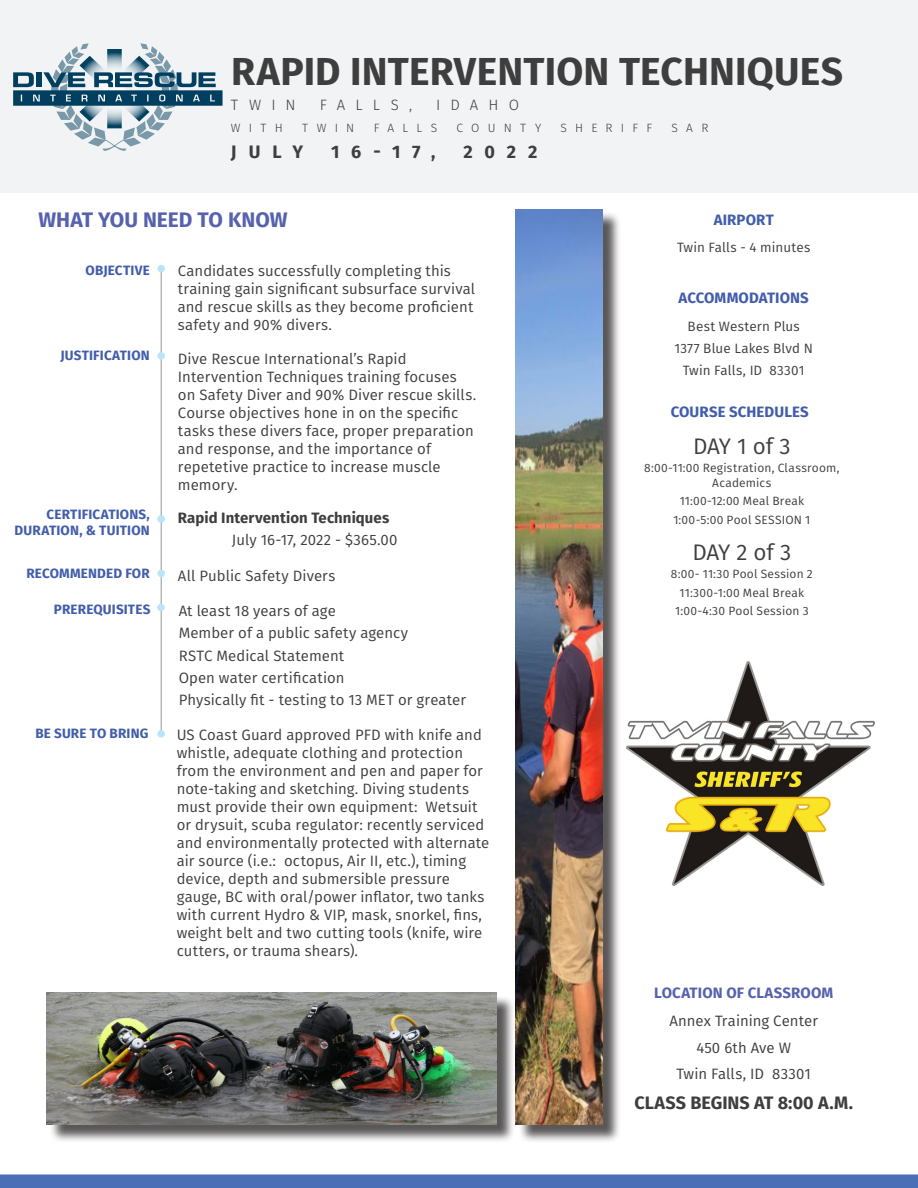
<style>
.page{position:relative;width:918px;height:1188px;background:#fff}
.page>*{position:absolute;margin:0;border:0;box-sizing:border-box;transform-origin:0 0}
.Name{font:700 39px "Fira Sans";letter-spacing:.005em;color:#3e3e3f}
.Symbol_1{font:22.5px "Fira Sans";letter-spacing:-.015em;color:#3e3e3f}
.Title_1{font:700 21px "Fira Sans";color:#5662ad}
.Symbol_2{font:700 18px "Fira Sans";color:#3e3e3f}
.Editorial_Designer{font:700 18px "Fira Sans";letter-spacing:.65em;color:#3e3e3f}
.Body_Text{font:15px/18px "Fira Sans";letter-spacing:.005em;color:#3e3e3f}
.Symbol_2-2{font:15px "Fira Sans";letter-spacing:.005em;color:#3e3e3f}
.Title_1-2{font:700 15px "Fira Sans";letter-spacing:.01em;color:#425daa}
.Body_Text-2{font:700 15px "Fira Sans";letter-spacing:.005em;color:#3e3e3f}
.Title_1-3{font:700 15px "Fira Sans";letter-spacing:.01em;color:#5662ad}
.Editorial_Designer-2{font:300 15px "Fira Sans";letter-spacing:.675em;color:#3e3e3f}
.Subtitle_2_-_9pts{font:700 13.5px/16.2px "Fira Sans";letter-spacing:.01em;color:#425daa;text-align:right}
.Body_Text-3{font:13.5px "Fira Sans";letter-spacing:.01em;color:#3e3e3f}
.BT_8pts{font:12px/14.4px "Fira Sans";letter-spacing:.02em;color:#3e3e3f;text-align:center}
.Editorial_Designer-3{font:300 12px "Fira Sans";letter-spacing:.685em;color:#3e3e3f}
</style>
<div class="page">
<div style="left:0;top:0;width:918px;height:192px;background:#f2f3f4"></div>
<svg style="left:13px;top:43px;width:210px;height:108px"></svg>
<hr style="left:161px;top:272px;width:1px;height:463px;background:#939598">
<div style="left:157px;top:265px;width:8px;height:7px;background:#b9e5fa;border-radius:50%"></div>
<div style="left:157px;top:515px;width:8px;height:8px;background:#b9e5fa;border-radius:50%"></div>
<div style="left:157px;top:352px;width:8px;height:8px;background:#b9e5fa;border-radius:50%"></div>
<div style="left:157px;top:570px;width:8px;height:7px;background:#b9e5fa;border-radius:50%"></div>
<div style="left:518px;top:211px;width:103px;height:932px;background:#231f20;opacity:.75"></div>
<img style="left:516px;top:209px;width:87px;height:915px">
<svg style="left:0;top:1174px;width:918px;height:14px;background:#5174b9"></svg>
<img style="left:627px;top:661px;width:248px;height:225px">
<div style="left:49px;top:995px;width:466px;height:148px;background:#231f20;opacity:.75"></div>
<img style="left:47px;top:993px;width:449px;height:132px">
<div style="left:157px;top:604px;width:8px;height:7px;background:#b9e5fa;border-radius:50%"></div>
<div style="left:157px;top:730px;width:8px;height:8px;background:#b9e5fa;border-radius:50%"></div>
<p class="Name" style="left:231px;top:39px;width:614px">RAPID INTERVENTION TECHNIQUES</p>
<p class="Editorial_Designer-2" style="left:231px;top:94px;width:66px">TWIN</p>
<p class="Editorial_Designer-2" style="left:320px;top:94px;width:94px">FALLS,</p>
<p class="Editorial_Designer-2" style="left:436px;top:94px;width:84px">IDAHO</p>
<p class="Editorial_Designer-3" style="left:231px;top:119px;width:53px">WITH</p>
<p class="Editorial_Designer-3" style="left:302px;top:119px;width:54px">TWIN</p>
<p class="Editorial_Designer-3" style="left:374px;top:119px;width:65px">FALLS</p>
<p class="Editorial_Designer-3" style="left:457px;top:119px;width:86px">COUNTY</p>
<p class="Editorial_Designer-3" style="left:561px;top:119px;width:93px">SHERIFF</p>
<p class="Editorial_Designer-3" style="left:671px;top:119px;width:39px">SAR</p>
<p class="Editorial_Designer" style="left:231px;top:136px;width:74px">JULY</p>
<p class="Editorial_Designer" style="left:331px;top:136px;width:106px">16-17,</p>
<p class="Editorial_Designer" style="left:464px;top:136px;width:75px">2022</p>
<p class="Title_1" style="left:38px;top:202px;width:251px">WHAT YOU NEED TO KNOW</p>
<p class="Subtitle_2_-_9pts" style="left:86px;top:261px;width:66px">OBJECTIVE</p>
<p class="Body_Text" style="left:178px;top:262px;width:299px">Candidates successfully completing this training gain significant subsurface survival and rescue skills as they become proficient safety and 90% divers.</p>
<p class="Subtitle_2_-_9pts" style="left:60px;top:347px;width:91px">JUSTIFICATION</p>
<p class="Body_Text" style="left:178px;top:350px;width:300px">Dive Rescue International’s Rapid Intervention Techniques training focuses on Safety Diver and 90% Diver rescue skills.<br>Course objectives hone in on the specific tasks these divers face, proper preparation and response, and the importance of repetetive practice to increase muscle memory.</p>
<p class="Subtitle_2_-_9pts" style="left:15px;top:506px;width:137px">CERTIFICATIONS,<br>DURATION, &amp; TUITION</p>
<p class="Body_Text-2" style="left:178px;top:505px;width:213px">Rapid Intervention Techniques</p>
<p class="Body_Text" style="left:232px;top:531px;width:167px">July 16-17, 2022 - $365.00</p>
<p class="Subtitle_2_-_9pts" style="left:26px;top:565px;width:125px">RECOMMENDED FOR</p>
<p class="Body_Text" style="left:178px;top:566px;width:159px">All Public Safety Divers</p>
<p class="Subtitle_2_-_9pts" style="left:54px;top:600px;width:98px">PREREQUISITES</p>
<p class="Body_Text" style="left:179px;top:602px;width:159px">At least 18 years of age</p>
<p class="Body_Text" style="left:179px;top:624px;width:231px">Member of a public safety agency</p>
<p class="Body_Text" style="left:179px;top:646px;width:167px">RSTC Medical Statement</p>
<p class="Body_Text" style="left:179px;top:668px;width:167px">Open water certification</p>
<p class="Body_Text" style="left:179px;top:691px;width:289px">Physically fit - testing to 13 MET or greater</p>
<p class="Subtitle_2_-_9pts" style="left:35px;top:724px;width:115px">BE SURE TO BRING</p>
<p class="Body_Text" style="left:177px;top:725px;width:314px">US Coast Guard approved PFD with knife and whistle, adequate clothing and protection from the environment and pen and paper for note-taking and sketching. Diving students must provide their own equipment: Wetsuit or drysuit, scuba regulator: recently serviced and environmentally protected with alternate air source (i.e.: octopus, Air II, etc.), timing device, depth and submersible pressure gauge, BC with oral/power inflator, two tanks with current Hydro &amp; VIP, mask, snorkel, fins, weight belt and two cutting tools (knife, wire cutters, or trauma shears).</p>
<p class="Title_1-2" style="left:714px;top:207px;width:62px">AIRPORT</p>
<p class="Body_Text-3" style="left:677px;top:237px;width:135px">Twin Falls - 4 minutes</p>
<p class="Title_1-2" style="left:679px;top:285px;width:132px">ACCOMMODATIONS</p>
<p class="Body_Text-3" style="left:688px;top:316px;width:114px">Best Western Plus</p>
<p class="Body_Text-3" style="left:674px;top:338px;width:140px">1377 Blue Lakes Blvd N</p>
<p class="Body_Text-3" style="left:683px;top:360px;width:123px">Twin Falls, ID 83301</p>
<p class="Title_1-2" style="left:671px;top:400px;width:140px">COURSE SCHEDULES</p>
<p class="Symbol_1" style="left:693px;top:429px;width:99px">DAY 1 of 3</p>
<p class="BT_8pts" style="left:644px;top:461px;width:197px">8:00-11:00 Registration, Classroom,<br>Academics</p>
<p class="BT_8pts" style="left:680px;top:494px;width:126px">11:00-12:00 Meal Break</p>
<p class="BT_8pts" style="left:673px;top:512px;width:139px">1:00-5:00 Pool SESSION 1</p>
<p class="Symbol_1" style="left:693px;top:535px;width:100px">DAY 2 of 3</p>
<p class="BT_8pts" style="left:671px;top:567px;width:143px">8:00- 11:30 Pool Session 2</p>
<p class="BT_8pts" style="left:680px;top:585px;width:126px">11:300-1:00 Meal Break</p>
<p class="BT_8pts" style="left:675px;top:604px;width:135px">1:00-4:30 Pool Session 3</p>
<p class="Title_1-3" style="left:654px;top:980px;width:181px">LOCATION OF CLASSROOM</p>
<p class="Symbol_2-2" style="left:669px;top:1010px;width:150px">Annex Training Center</p>
<p class="Symbol_2-2" style="left:696px;top:1036px;width:96px">450 6th Ave W</p>
<p class="Symbol_2-2" style="left:677px;top:1063px;width:136px">Twin Falls, ID 83301</p>
<p class="Symbol_2" style="left:634px;top:1088px;width:220px">CLASS BEGINS AT 8:00 A.M.</p>
</div>
